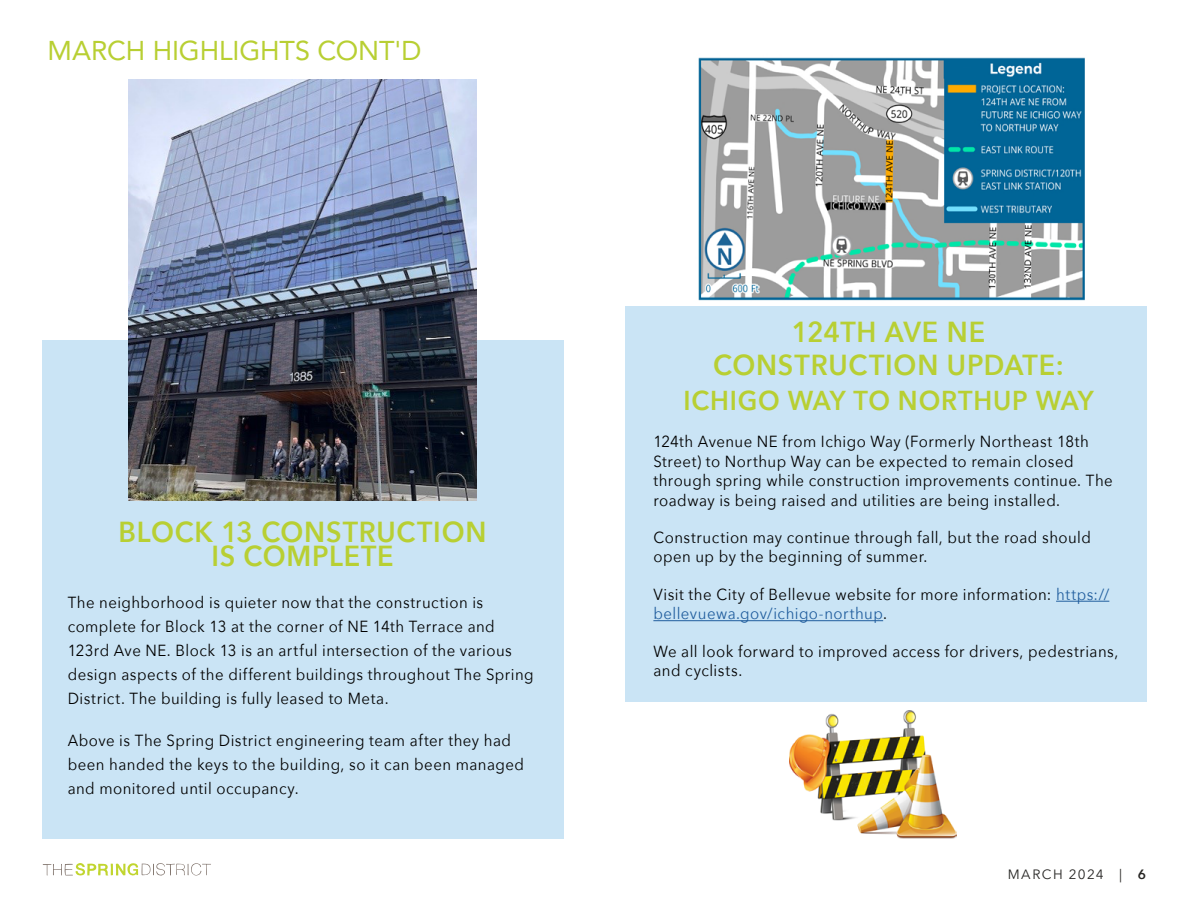
<style>
.page{position:relative;width:1188px;height:918px;background:#fff}
.page>*{position:absolute;margin:0;border:0;box-sizing:border-box;transform-origin:0 0}
.t1{font:600 28.95px/33px "Avenir Next";letter-spacing:.03em;color:#b8cf33;text-align:center;scale:.93 1}
.t2{font:600 27.3px "Avenir Next";letter-spacing:.03em;color:#b8cf33;scale:.93 1}
.t3{font:27px "Avenir LT Std";letter-spacing:-.005em;color:#b8cf33}
.t4{font:16.05px/19.5px "Avenir Next";letter-spacing:.03em;color:#000;scale:.93 1}
.t5{font:13.5px "Avenir Next";letter-spacing:.105em;color:#262523}
.s1{color:#215e9e}
.s2{font-weight:600}
</style>
<div class="page">
<svg style="left:43px;top:863px;width:168px;height:13px"></svg>
<div style="left:625px;top:306px;width:521px;height:396px;background:#cae4f5"></div>
<hr style="left:1056px;top:601px;width:53px;height:1px;background:#215e9e">
<hr style="left:653px;top:620px;width:230px;height:1px;background:#215e9e">
<div style="left:42px;top:340px;width:521px;height:499px;background:#cae4f5"></div>
<img style="left:128px;top:79px;width:349px;height:421px">
<img style="left:698px;top:57px;width:387px;height:244px">
<img style="left:789px;top:710px;width:168px;height:129px">
<h3 class="t3" style="left:48px;top:35px;width:375px">MARCH HIGHLIGHTS CONT'D</h3>
<h1 class="t1" style="left:119px;top:519px;width:397px;line-height:24px">BLOCK 13 CONSTRUCTION<br>IS COMPLETE</h1>
<p class="t4" style="left:68px;top:590px;width:503px;line-height:24px">The neighborhood is quieter now that the construction is complete for Block 13 at the corner of NE 14th Terrace and 123rd Ave NE. Block 13 is an artful intersection of the various design aspects of the different buildings throughout The Spring District. The building is fully leased to Meta.</p>
<p class="t4" style="left:68px;top:728px;width:492px;line-height:24px">Above is The Spring District engineering team after they had been handed the keys to the building, so it can been managed and monitored until occupancy.</p>
<h1 class="t1" style="left:713px;top:315px;width:378px">124TH AVE NE<br>CONSTRUCTION UPDATE:</h1>
<h2 class="t2" style="left:684px;top:377px;width:442px">ICHIGO WAY TO NORTHUP WAY</h2>
<p class="t4" style="left:653px;top:431px;width:495px">124th Avenue NE from Ichigo Way (Formerly Northeast 18th Street) to Northup Way can be expected to remain closed through spring while construction improvements continue. The roadway is being raised and utilities are being installed.</p>
<p class="t4" style="left:653px;top:527px;width:472px">Construction may continue through fall, but the road should open up by the beginning of summer.</p>
<p class="t4" style="left:653px;top:584px;width:492px">Visit the City of Bellevue website for more information: <span class="s1">https:// bellevuewa.gov/ichigo-northup</span>.</p>
<p class="t4" style="left:653px;top:641px;width:501px">We all look forward to improved access for drivers, pedestrians, and cyclists.</p>
<p class="t5" style="left:1008px;top:863px;width:140px">MARCH 2024 | <span class="s2">6</span></p>
</div>
